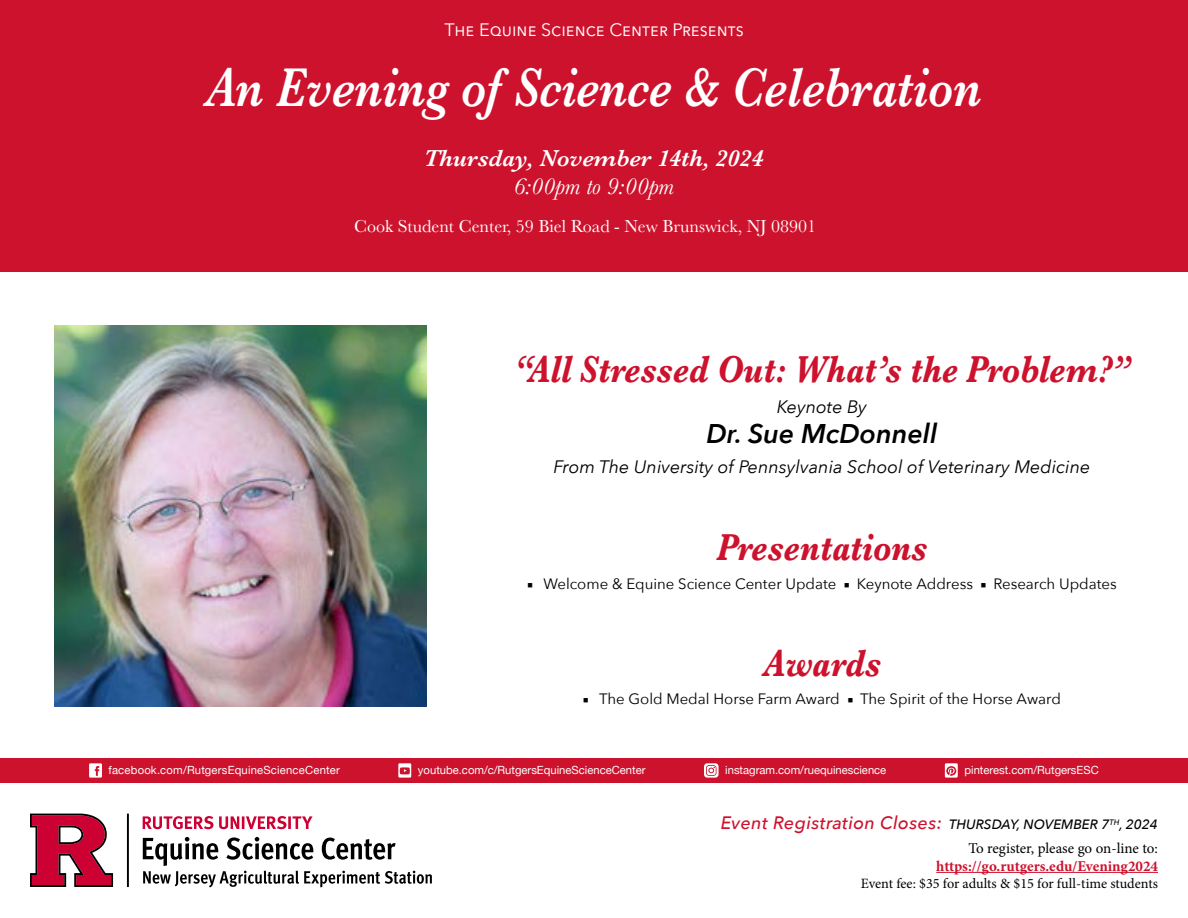
<style>
.page{position:relative;width:1188px;height:918px;background:#fff}
.page>*{position:absolute;margin:0;border:0;box-sizing:border-box;transform-origin:0 0}
.t1{font:italic 600 56.7px "Baskerville";color:#fff;scale:.85 1}
.t2{font:italic 700 39px "Baskerville";color:#cd122d;scale:.85 1}
.t3{font:italic 600 27px "Avenir Next";color:#000101}
.t4{font:italic 600 24px "Baskerville";color:#fff}
.t5{font:italic 24px "Baskerville";color:#fff}
.t6{font:italic 18px "Avenir Next";color:#000101}
.t7{font:italic 500 18px "Avenir Next";letter-spacing:.02em;color:#cd122d}
.t8{font:18px "Baskerville";color:#fff}
.t9{font:18px "Avenir Next";color:#fff}
.t10{font:15px "Avenir Next";color:#000101}
.t11{font:700 15px "Minion Pro";color:#cd122d}
.t12{font:15px "Minion Pro";letter-spacing:-.005em;color:#000101}
.t13{font:14.25px "Minion Pro";color:#000101}
.t14{font:11.25px "Helvetica Neue";color:#fff}
.t15{font:11.25px "Helvetica Neue";letter-spacing:.02em;color:#fff}
.s1{font-family:"Minion Pro"}
.s2{font-size:13.5px;color:#000101}
</style>
<div class="page">
<div style="left:0;top:0;width:1188px;height:271px;background:#cd122d"></div>
<img style="left:54px;top:325px;width:372px;height:381px">
<hr style="left:936px;top:872px;width:222px;height:1px;background:#cd122d">
<div style="left:0;top:758px;width:1188px;height:25px;background:#cd122d"></div>
<svg style="left:945px;top:763px;width:13px;height:15px"></svg>
<svg style="left:89px;top:763px;width:13px;height:15px"></svg>
<svg style="left:704px;top:763px;width:15px;height:15px"></svg>
<svg style="left:398px;top:763px;width:13px;height:15px"></svg>
<svg style="left:30px;top:814px;width:83px;height:73px"></svg>
<hr style="left:127px;top:814px;width:2px;height:73px;background:#000">
<svg style="left:143px;top:816px;width:70px;height:13px"></svg>
<svg style="left:219px;top:816px;width:94px;height:13px"></svg>
<svg style="left:143px;top:837px;width:289px;height:50px"></svg>
<p class="t9" style="left:445px;top:14px;width:301px">The Equine Science Center Presents</p>
<h1 class="t1" style="left:206px;top:49px;width:914px">An Evening of Science &amp; Celebration</h1>
<h3 class="t4" style="left:424px;top:142px;width:342px">Thursday, November 14th, 2024</h3>
<h3 class="t5" style="left:513px;top:171px;width:162px">6:00pm to 9:00pm</h3>
<p class="t8" style="left:354px;top:215px;width:463px">Cook Student Center, 59 Biel Road - New Brunswick, NJ 08901</p>
<h2 class="t2" style="left:513px;top:342px;width:728px">“All Stressed Out: What’s the Problem?”</h2>
<p class="t6" style="left:777px;top:392px;width:92px">Keynote By</p>
<h3 class="t3" style="left:706px;top:411px;width:232px">Dr. Sue McDonnell</h3>
<p class="t6" style="left:554px;top:452px;width:538px">From The University of Pennsylvania School of Veterinary Medicine</p>
<h2 class="t2" style="left:716px;top:521px;width:250px">Presentations</h2>
<p class="t10" style="left:527px;top:571px;width:591px"><span class="s1">■</span> Welcome &amp; Equine Science Center Update <span class="s1">■</span> Keynote Address <span class="s1">■</span> Research Updates</p>
<h2 class="t2" style="left:763px;top:636px;width:141px">Awards</h2>
<p class="t10" style="left:583px;top:686px;width:480px"><span class="s1">■</span> The Gold Medal Horse Farm Award <span class="s1">■</span> The Spirit of the Horse Award</p>
<p class="t15" style="left:109px;top:762px;width:233px">facebook.com/RutgersEquineScienceCenter</p>
<p class="t14" style="left:725px;top:762px;width:163px">instagram.com/ruequinescience</p>
<p class="t14" style="left:965px;top:762px;width:136px">pinterest.com/RutgersESC</p>
<p class="t14" style="left:418px;top:762px;width:229px">youtube.com/c/RutgersEquineScienceCenter</p>
<p class="t7" style="left:721px;top:808px;width:439px">Event Registration Closes: <span class="s2">THURSDAY, NOVEMBER 7</span><sup>TH</sup><span class="s2">, 2024</span></p>
<p class="t12" style="left:968px;top:838px;width:191px">To register, please go on-line to:</p>
<p class="t11" style="left:936px;top:856px;width:223px">https://go.rutgers.edu/Evening2024</p>
<p class="t13" style="left:861px;top:874px;width:299px">Event fee: $35 for adults &amp; $15 for full-time students</p>
</div>
